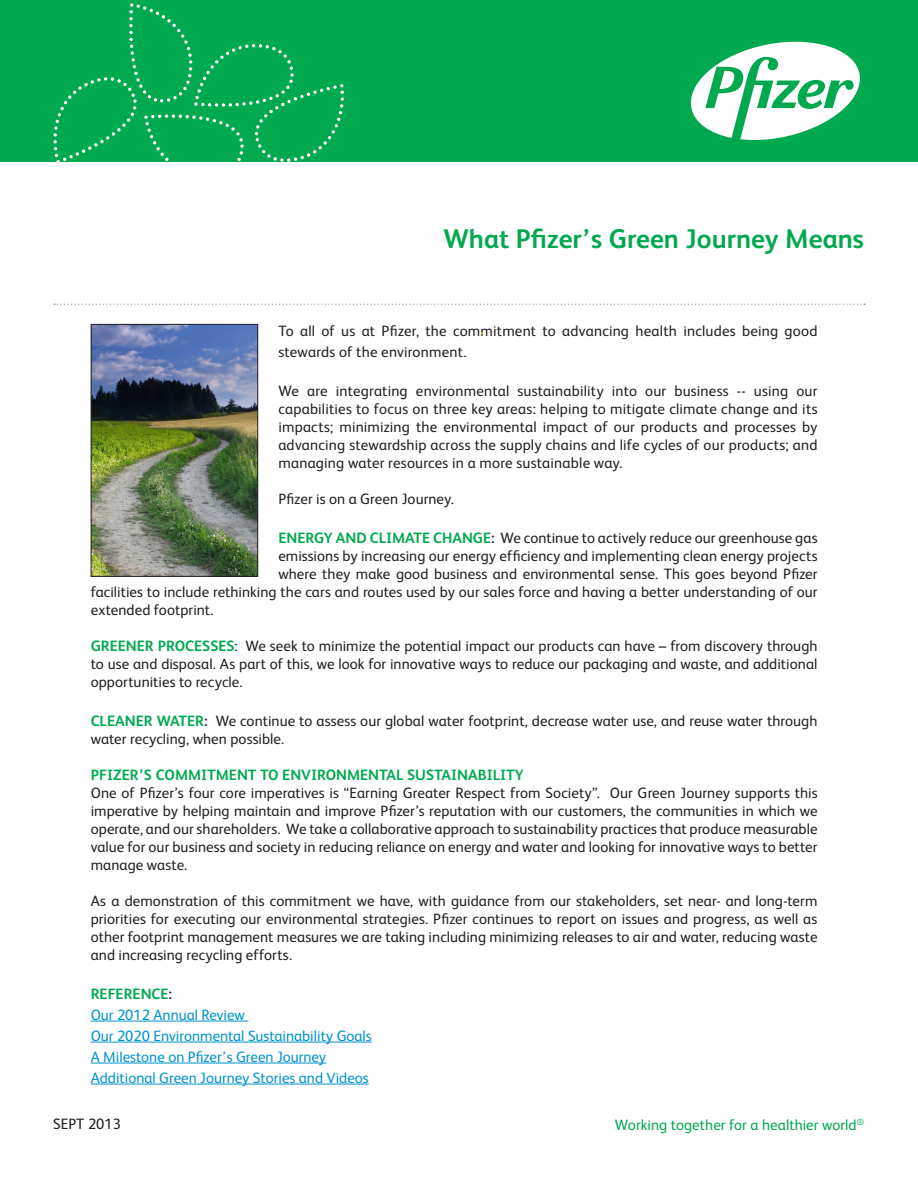
<style>
.page{position:relative;width:918px;height:1188px;background:#fff}
.page>*{position:absolute;margin:0;border:0;box-sizing:border-box;transform-origin:0 0}
.t1{font:700 27px "FS Albert";color:#00a94e}
.t2{font:15px/18px "FS Albert";letter-spacing:.005em;color:#231f20;text-align:justify}
.t3{font:15px "FS Albert";color:#0093d0}
.t4{font:700 15px "FS Albert";color:#00a94e}
.t5{font:15px "FS Albert";letter-spacing:.005em;color:#00a94e}
.sub_heads_yellow{font:15px "FS Albert";color:#ffdc01}
.s1{font-weight:700;color:#00a94e}
.s2{font-weight:700}
.s3{color:#231f20}
</style>
<div class="page">
<div style="left:0;top:0;width:918px;height:162px;background:#00a94e"></div>
<svg style="left:53px;top:3px;width:291px;height:159px"></svg>
<svg style="left:54px;top:304px;width:811px;height:1px"></svg>
<svg style="left:691px;top:42px;width:169px;height:98px"></svg>
<hr style="left:91px;top:1021px;width:157px;height:1px;background:#0093d0">
<hr style="left:91px;top:1042px;width:281px;height:1px;background:#0093d0">
<hr style="left:91px;top:1063px;width:235px;height:1px;background:#0093d0">
<hr style="left:91px;top:1084px;width:278px;height:1px;background:#0093d0">
<img style="left:93px;top:326px;width:163px;height:249px">
<div style="left:91px;top:324px;width:167px;height:253px;border:1px solid #231f20"></div>
<p class="t1" style="left:444px;top:220px;width:422px">What Pfizer’s Green Journey Means</p>
<p class="t2" style="left:278px;top:319px;width:541px;line-height:21px">To all of us at Pfizer, the commitment to advancing health includes being good stewards of the environment.</p>
<p class="t2" style="left:278px;top:381px;width:541px">We are integrating environmental sustainability into our business -- using our capabilities to focus on three key areas: helping to mitigate climate change and its impacts; minimizing the environmental impact of our products and processes by advancing stewardship across the supply chains and life cycles of our products; and managing water resources in a more sustainable way.</p>
<p class="t2" style="left:278px;top:489px;width:177px">Pfizer is on a Green Journey.</p>
<p class="t2" style="left:278px;top:528px;width:541px"><span class="s1">ENERGY AND CLIMATE CHANGE</span><span class="s2">:</span> We continue to actively reduce our greenhouse gas</p>
<p class="t2" style="left:278px;top:546px;width:541px">emissions by increasing our energy efficiency and implementing clean energy projects</p>
<p class="t2" style="left:278px;top:564px;width:541px">where they make good business and environmental sense. This goes beyond Pfizer</p>
<p class="t2" style="left:91px;top:582px;width:728px">facilities to include rethinking the cars and routes used by our sales force and having a better understanding of our</p>
<p class="t2" style="left:91px;top:600px;width:124px">extended footprint.</p>
<p class="t2" style="left:91px;top:636px;width:728px"><span class="s1">GREENER PROCESSES</span>: We seek to minimize the potential impact our products can have – from discovery through to use and disposal. As part of this, we look for innovative ways to reduce our packaging and waste, and additional opportunities to recycle.</p>
<p class="t2" style="left:91px;top:711px;width:728px"><span class="s1">CLEANER WATER</span><span class="s2">:</span> We continue to assess our global water footprint, decrease water use, and reuse water through water recycling, when possible.</p>
<p class="t4" style="left:91px;top:764px;width:435px">PFIZER’S COMMITMENT TO ENVIRONMENTAL SUSTAINABILITY</p>
<p class="t2" style="left:91px;top:783px;width:728px">One of Pfizer’s four core imperatives is “Earning Greater Respect from Society”. Our Green Journey supports this imperative by helping maintain and improve Pfizer’s reputation with our customers, the communities in which we operate, and our shareholders. We take a collaborative approach to sustainability practices that produce measurable value for our business and society in reducing reliance on energy and water and looking for innovative ways to better manage waste.</p>
<p class="t2" style="left:91px;top:891px;width:728px">As a demonstration of this commitment we have, with guidance from our stakeholders, set near- and long-term priorities for executing our environmental strategies. Pfizer continues to report on issues and progress, as well as other footprint management measures we are taking including minimizing releases to air and water, reducing waste and increasing recycling efforts.</p>
<p class="t4" style="left:91px;top:983px;width:83px">REFERENCE<span class="s3">:</span></p>
<p class="t3" style="left:91px;top:1004px;width:156px">Our 2012 Annual Review</p>
<p class="t3" style="left:91px;top:1025px;width:283px">Our 2020 Environmental Sustainability Goals</p>
<p class="t3" style="left:91px;top:1046px;width:237px">A Milestone on Pfizer’s Green Journey</p>
<p class="t3" style="left:91px;top:1067px;width:280px">Additional Green Journey Stories and Videos</p>
<p class="sub_heads_yellow" style="left:481px;top:319px;width:5px">.</p>
<p class="t2" style="left:53px;top:1114px;width:69px">SEPT 2013</p>
<p class="t5" style="left:615px;top:1115px;width:251px">Working together for a healthier world<sup>®</sup></p>
</div>
